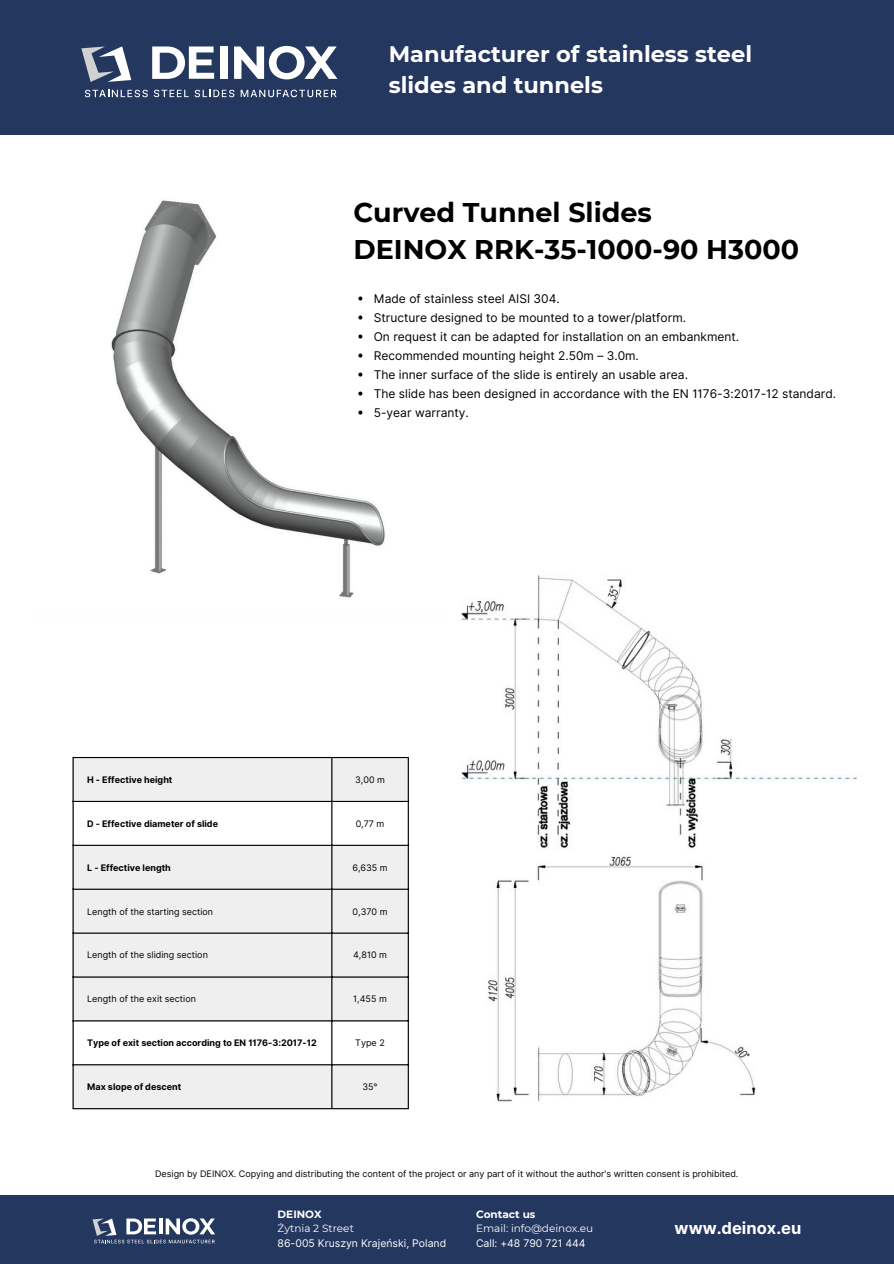
<style>
.page{position:relative;width:894px;height:1264px;background:#fff}
.page>*{position:absolute;margin:0;border:0;box-sizing:border-box;transform-origin:0 0}
.t1{font:700 27px/37.2px "Montserrat";color:#000}
.t2{font:700 22.5px/30.3px "Montserrat";color:#fff}
.t3{font:700 16.5px "Inter";color:#fff}
.t4{font:12px "Inter";color:#000}
.t5{font:10.5px/14.4px "Inter";color:#fff}
.t6{font:10.5px/14.4px "Montserrat";color:#fff}
.t7{font:9px "Inter";color:#000}
.t8{font:700 9px "Inter";color:#000}
.s1{font-family:"Montserrat";font-weight:700}
.s2{font-family:"Montserrat"}
.s3{font-weight:700}
.s4{font-family:"Inter"}
</style>
<div class="page">
<div style="left:0;top:1195px;width:893px;height:68px;background:#24375f"></div>
<div style="left:0;top:0;width:893px;height:134px;background:#24375f"></div>
<svg style="left:92px;top:1218px;width:123px;height:25px"></svg>
<svg style="left:81px;top:46px;width:50px;height:36px"></svg>
<svg style="left:152px;top:46px;width:62px;height:33px"></svg>
<div style="left:220px;top:46px;width:8px;height:33px;background:#fff"></div>
<svg style="left:234px;top:46px;width:103px;height:33px"></svg>
<svg style="left:85px;top:90px;width:63px;height:7px"></svg>
<svg style="left:154px;top:90px;width:80px;height:7px"></svg>
<svg style="left:240px;top:90px;width:96px;height:7px"></svg>
<img style="left:361px;top:575px;width:496px;height:535px">
<svg style="left:74px;top:758px;width:333px;height:350px;fill:#efefef"></svg>
<hr style="left:72px;top:758px;width:2px;height:350px;background:#000">
<hr style="left:331px;top:758px;width:1px;height:350px;background:#000">
<hr style="left:407px;top:758px;width:2px;height:350px;background:#000">
<hr style="left:72px;top:757px;width:337px;height:1px;background:#000">
<hr style="left:72px;top:800px;width:337px;height:2px;background:#000">
<hr style="left:72px;top:844px;width:337px;height:1px;background:#000">
<hr style="left:72px;top:888px;width:337px;height:1px;background:#000">
<hr style="left:72px;top:932px;width:337px;height:1px;background:#000">
<hr style="left:72px;top:976px;width:337px;height:1px;background:#000">
<hr style="left:72px;top:1020px;width:337px;height:1px;background:#000">
<hr style="left:72px;top:1064px;width:337px;height:1px;background:#000">
<hr style="left:72px;top:1108px;width:337px;height:1px;background:#000">
<img style="left:111px;top:200px;width:335px;height:416px">
<svg style="left:358px;top:296px;width:4px;height:4px"></svg>
<svg style="left:358px;top:315px;width:4px;height:4px"></svg>
<svg style="left:358px;top:334px;width:4px;height:4px"></svg>
<svg style="left:358px;top:353px;width:4px;height:4px"></svg>
<svg style="left:358px;top:372px;width:4px;height:4px"></svg>
<svg style="left:358px;top:391px;width:4px;height:4px"></svg>
<svg style="left:358px;top:410px;width:4px;height:4px"></svg>
<h5 class="t2" style="left:388px;top:39px;width:365px">Manufacturer of stainless steel slides and tunnels</h5>
<p class="t1" style="left:353px;top:194px;width:447px">Curved Tunnel Slides<br>DEINOX RRK-35-1000-90 H3000</p>
<p class="t4" style="left:373px;top:291px;width:187px">Made of stainless steel AISI 304.</p>
<p class="t4" style="left:373px;top:310px;width:314px">Structure designed to be mounted to a tower/platform.</p>
<p class="t4" style="left:373px;top:329px;width:367px">On request it can be adapted for installation on an embankment.</p>
<p class="t4" style="left:373px;top:348px;width:266px">Recommended mounting height 2.50m – 3.0m.</p>
<p class="t4" style="left:373px;top:367px;width:315px">The inner surface of the slide is entirely an usable area.</p>
<p class="t4" style="left:373px;top:386px;width:464px">The slide has been designed in accordance with the EN 1176-3:2017-12 standard.</p>
<p class="t4" style="left:373px;top:405px;width:97px">5-year warranty.</p>
<h2 class="t8" style="left:87px;top:774px;width:87px">H - Effective height</h2>
<p class="t7" style="left:355px;top:774px;width:31px">3,00 m</p>
<h1 class="t8" style="left:87px;top:818px;width:132px">D - Effective diameter of slide</h1>
<p class="t7" style="left:355px;top:818px;width:30px">0,77 m</p>
<p class="t8" style="left:87px;top:862px;width:85px">L - Effective length</p>
<p class="t7" style="left:352px;top:862px;width:37px">6,635 m</p>
<p class="t7" style="left:87px;top:905px;width:127px">Length of the starting section</p>
<p class="t7" style="left:352px;top:905px;width:36px">0,370 m</p>
<p class="t7" style="left:87px;top:949px;width:122px">Length of the sliding section</p>
<p class="t7" style="left:353px;top:949px;width:35px">4,810 m</p>
<p class="t7" style="left:87px;top:993px;width:110px">Length of the exit section</p>
<p class="t7" style="left:353px;top:993px;width:35px">1,455 m</p>
<p class="t8" style="left:87px;top:1037px;width:231px">Type of exit section according to EN 1176-3:2017-12</p>
<p class="t7" style="left:355px;top:1037px;width:31px">Type 2</p>
<p class="t8" style="left:87px;top:1081px;width:96px">Max slope of descent</p>
<p class="t7" style="left:362px;top:1081px;width:17px">35°</p>
<p class="t7" style="left:155px;top:1168px;width:584px">Design by DEINOX. Copying and distributing the content of the project or any part of it without the author's written consent is prohibited.</p>
<p class="t5" style="left:277px;top:1206px;width:170px"><span class="s1">DEINOX<br></span><span class="s2">Żytnia 2 Street<br></span>86-005 Kruszyn Krajeński, Poland</p>
<p class="t6" style="left:476px;top:1206px;width:119px"><span class="s3">Contact us<br></span>Email: info@deinox.eu<br><span class="s4">Call: +48 790 721 444</span></p>
<p class="t3" style="left:674px;top:1217px;width:128px">www.deinox.eu</p>
</div>
